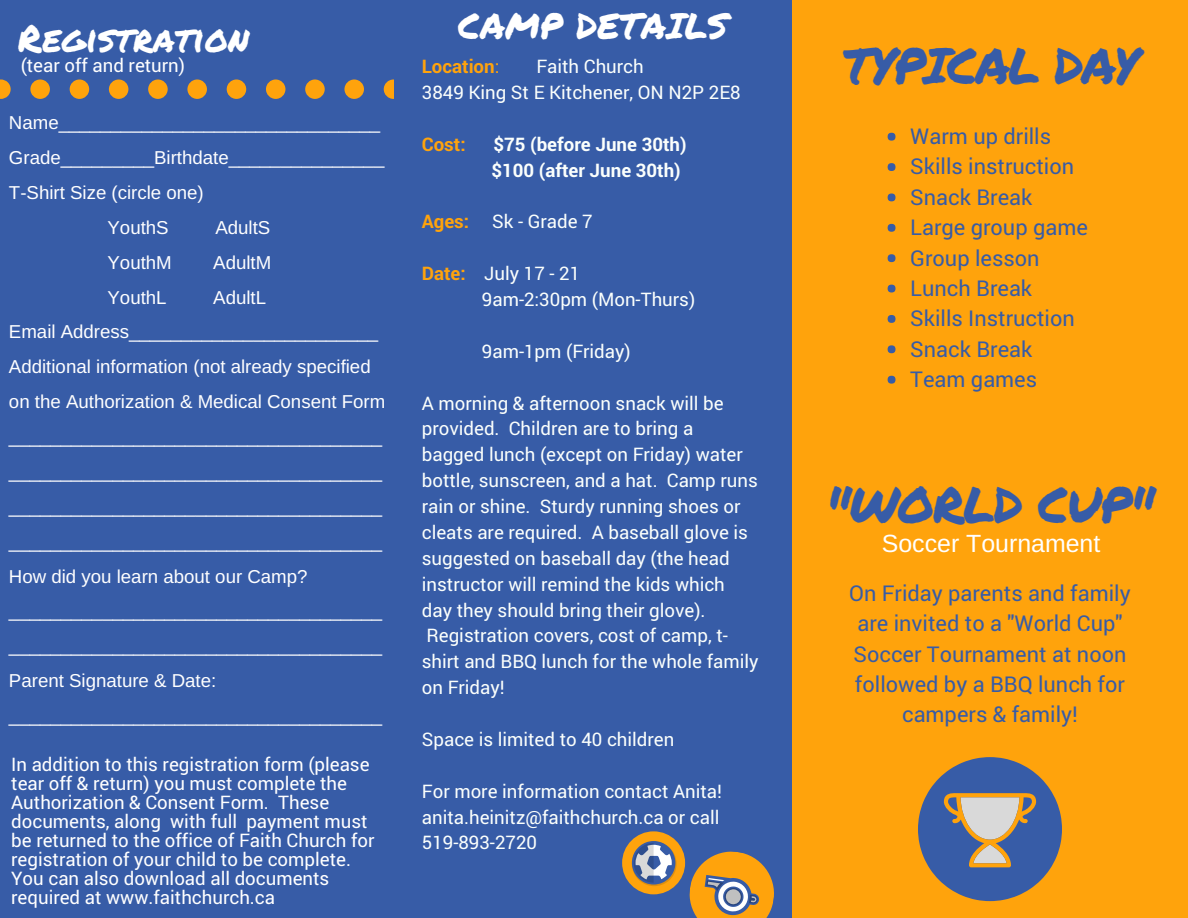
<style>
.page{position:relative;width:1188px;height:918px;background:#375ca7}
.page>*{position:absolute;margin:0;border:0;box-sizing:border-box;transform-origin:0 0}
.t1{font:49.8px "Permanent Marker";letter-spacing:-.04em;color:#375ca7}
.t2{font:37.35px "Permanent Marker";color:#fff}
.t3{font:35.85px "Permanent Marker";color:#fff}
.t4{font:24.9px "Arimo";color:#fff}
.t5{font:21.75px/30.3px "Roboto";color:#375ca7}
.t6{font:18.75px/25.8px "Roboto";color:#fbfffc}
.t7{font:18.75px/34.8px "Arimo";color:#fff}
.t8{font:18.75px/19.2px "Roboto";color:#fff}
.t9{font:700 18.75px/25.8px "Roboto";color:#fbfffc}
.t10{font:700 18.75px "Roboto";color:#ffa30c}
.s1{font-weight:400}
.s2{font-weight:700;color:#ffa30c}
</style>
<div class="page">
<div style="left:792px;top:0;width:396px;height:918px;background:#ffa30c"></div>
<div style="left:888px;top:133px;width:7px;height:8px;background:#375ca7;border-radius:50%"></div>
<div style="left:888px;top:163px;width:7px;height:8px;background:#375ca7;border-radius:50%"></div>
<div style="left:888px;top:194px;width:7px;height:7px;background:#375ca7;border-radius:50%"></div>
<div style="left:888px;top:224px;width:7px;height:8px;background:#375ca7;border-radius:50%"></div>
<div style="left:888px;top:254px;width:7px;height:8px;background:#375ca7;border-radius:50%"></div>
<div style="left:888px;top:285px;width:7px;height:7px;background:#375ca7;border-radius:50%"></div>
<div style="left:888px;top:315px;width:7px;height:8px;background:#375ca7;border-radius:50%"></div>
<div style="left:888px;top:345px;width:7px;height:8px;background:#375ca7;border-radius:50%"></div>
<div style="left:888px;top:376px;width:7px;height:8px;background:#375ca7;border-radius:50%"></div>
<svg style="left:918px;top:757px;width:144px;height:144px"></svg>
<svg style="left:689px;top:851px;width:85px;height:67px"></svg>
<div style="left:187px;top:80px;width:20px;height:19px;background:#ffa30c;border-radius:50%"></div>
<div style="left:227px;top:80px;width:19px;height:19px;background:#ffa30c;border-radius:50%"></div>
<div style="left:148px;top:80px;width:20px;height:19px;background:#ffa30c;border-radius:50%"></div>
<div style="left:305px;top:80px;width:20px;height:19px;background:#ffa30c;border-radius:50%"></div>
<svg style="left:0;top:80px;width:11px;height:19px"></svg>
<div style="left:344px;top:80px;width:20px;height:19px;background:#ffa30c;border-radius:50%"></div>
<div style="left:30px;top:80px;width:20px;height:19px;background:#ffa30c;border-radius:50%"></div>
<div style="left:70px;top:80px;width:19px;height:19px;background:#ffa30c;border-radius:50%"></div>
<div style="left:109px;top:80px;width:19px;height:19px;background:#ffa30c;border-radius:50%"></div>
<div style="left:266px;top:80px;width:19px;height:19px;background:#ffa30c;border-radius:50%"></div>
<svg style="left:384px;top:80px;width:10px;height:19px"></svg>
<div style="left:622px;top:831px;width:63px;height:63px;background:#ffa30c;border-radius:50%"></div>
<svg style="left:632px;top:841px;width:45px;height:45px"></svg>
<h2 class="t2" style="left:18px;top:10px;width:233px">Registration</h2>
<p class="t8" style="left:21px;top:55px;width:166px">(tear off and return)</p>
<p class="t7" style="left:9px;top:105px;width:373px">Name_______________________________</p>
<p class="t7" style="left:9px;top:140px;width:377px">Grade_________Birthdate_______________</p>
<p class="t7" style="left:9px;top:175px;width:196px">T-Shirt Size (circle one)</p>
<p class="t7" style="left:108px;top:210px;width:63px">YouthS</p>
<p class="t7" style="left:215px;top:210px;width:56px">AdultS</p>
<p class="t7" style="left:108px;top:245px;width:66px">YouthM</p>
<p class="t7" style="left:213px;top:245px;width:60px">AdultM</p>
<p class="t7" style="left:108px;top:280px;width:61px">YouthL</p>
<p class="t7" style="left:9px;top:280px;width:378px;text-indent:204px">AdultL<br>Email Address________________________ Additional information (not already specified on the Authorization &amp; Medical Consent Form ____________________________________ ____________________________________ ____________________________________ ____________________________________ How did you learn about our Camp? ____________________________________ ____________________________________ Parent Signature &amp; Date: ____________________________________</p>
<p class="t8" style="left:11px;top:754px;width:365px">In addition to this registration form (please tear off &amp; return) you must complete the Authorization &amp; Consent Form. These documents, along with full payment must be returned to the office of Faith Church for registration of your child to be complete.<br>You can also download all documents required at www.faithchurch.ca</p>
<h3 class="t3" style="left:458px;top:-1px;width:271px">CAMP DETAILS</h3>
<p class="t10" style="left:422px;top:53px;width:79px">Location<span class="s1">:</span></p>
<p class="t6" style="left:422px;top:53px;width:320px;text-indent:115px">Faith Church<br>3849 King St E Kitchener, ON N2P 2E8</p>
<p class="t10" style="left:422px;top:131px;width:45px">Cost:</p>
<p class="t9" style="left:491px;top:131px;width:197px">$75 (before June 30th) $100 (after June 30th)</p>
<p class="t6" style="left:422px;top:208px;width:172px"><span class="s2">Ages:</span> Sk - Grade 7</p>
<p class="t6" style="left:482px;top:260px;width:215px;text-indent:-60px"><span class="s2">Date:</span> July 17 - 21<br>9am-2:30pm (Mon-Thurs)</p>
<p class="t6" style="left:482px;top:338px;width:150px">9am-1pm (Friday)</p>
<p class="t6" style="left:422px;top:389px;width:338px">A morning &amp; afternoon snack will be provided. Children are to bring a bagged lunch (except on Friday) water bottle, sunscreen, and a hat. Camp runs rain or shine. Sturdy running shoes or cleats are required. A baseball glove is suggested on baseball day (the head instructor will remind the kids which day they should bring their glove).<br>Registration covers, cost of camp, t&shy;shirt and BBQ lunch for the whole family on Friday!</p>
<p class="t6" style="left:422px;top:726px;width:254px">Space is limited to 40 children</p>
<p class="t6" style="left:422px;top:777px;width:302px">For more information contact Anita! anita.heinitz@faithchurch.ca or call<br>519-893-2720</p>
<h1 class="t1" style="left:843px;top:29px;width:297px">TYPICAL DAY</h1>
<p class="t5" style="left:910px;top:120px;width:179px">Warm up drills<br>Skills instruction<br>Snack Break<br>Large group game<br>Group lesson<br>Lunch Break<br>Skills Instruction<br>Snack Break<br>Team games</p>
<h1 class="t1" style="left:826px;top:468px;width:330px">"WORLD CUP"</h1>
<h3 class="t4" style="left:882px;top:530px;width:220px">Soccer Tournament</h3>
<p class="t5" style="left:849px;top:577px;width:283px;text-align:center">On Friday parents and family are invited to a "World Cup"<br>Soccer Tournament at noon followed by a BBQ lunch for campers &amp; family!</p>
</div>
